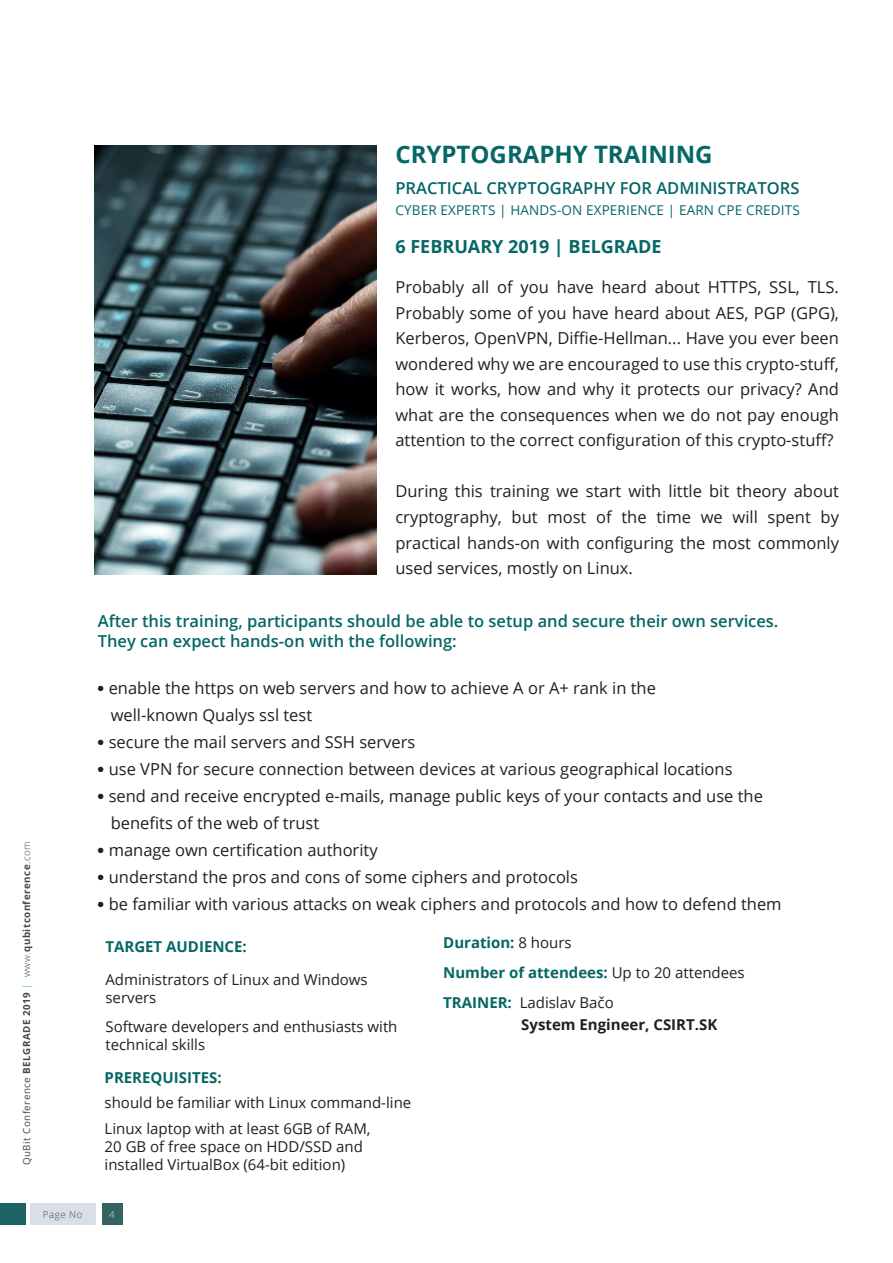
<style>
.page{position:relative;width:893px;height:1263px;background:#fff}
.page>*{position:absolute;margin:0;border:0;box-sizing:border-box;transform-origin:0 0}
.t1{font:700 24px "Open Sans";color:#056766}
.t2{font:700 18px "Open Sans";color:#056766}
.t3{font:16.5px/25.5px "Open Sans";color:#231f20;text-align:justify}
.t4{font:600 16.5px "Open Sans";color:#056766}
.t5{font:15px/18px "Open Sans";color:#231f20}
.t6{font:700 15px "Open Sans";color:#056766}
.t7{font:700 15px "Open Sans";color:#231f20}
.t8{font:13.5px "Open Sans";letter-spacing:.01em;color:#056766}
.t9{font:700 9.75px "Open Sans";letter-spacing:.05em;color:#42494e}
.t10{font:300 9.75px "Open Sans";letter-spacing:.05em;color:#42494e}
.t11{font:300 9.75px "Open Sans";color:#d8dfe6}
.s1{font-weight:400}
.s2{font-weight:300;color:#00aeae}
.s3{font-weight:300}
.s4{font-weight:400;color:#231f20}
.s5{font-weight:700;color:#056766}
</style>
<div class="page">
<div style="left:102px;top:1203px;width:20px;height:21px;background:#346362"></div>
<div style="left:30px;top:1203px;width:65px;height:21px;background:#d8dfe6"></div>
<div style="left:0;top:1203px;width:25px;height:21px;background:#1b6463"></div>
<img style="left:95px;top:146px;width:282px;height:429px">
<p class="t9" style="left:20px;top:1165px;width:325px;rotate:-90deg"><span class="s1">QuBit Conference</span> BELGRADE 2019 <span class="s2">|</span> <span class="s3">www.</span>qubitconference<span class="s3">.com</span></p>
<p class="t10" style="left:43px;top:1207px;width:41px">Page No</p>
<p class="t1" style="left:395px;top:137px;width:319px">CRYPTOGRAPHY TRAINING</p>
<p class="t4" style="left:395px;top:177px;width:405px">PRACTICAL CRYPTOGRAPHY FOR ADMINISTRATORS</p>
<p class="t8" style="left:395px;top:201px;width:406px">CYBER EXPERTS | HANDS-ON EXPERIENCE | EARN CPE CREDITS</p>
<p class="t2" style="left:395px;top:234px;width:268px">6 FEBRUARY 2019 | BELGRADE</p>
<p class="t3" style="left:395px;top:274px;width:445px">Probably all of you have heard about HTTPS, SSL, TLS.<br>Probably some of you have heard about AES, PGP (GPG), Kerberos, OpenVPN, Diffie-Hellman... Have you ever been wondered why we are encouraged to use this crypto-stuff, how it works, how and why it protects our privacy? And what are the consequences when we do not pay enough attention to the correct configuration of this crypto-stuff?</p>
<p class="t3" style="left:395px;top:478px;width:445px">During this training we start with little bit theory about cryptography, but most of the time we will spent by practical hands-on with configuring the most commonly used services, mostly on Linux.</p>
<p class="t4" style="left:98px;top:610px;width:682px">After this training, participants should be able to setup and secure their own services.</p>
<p class="t4" style="left:98px;top:630px;width:361px">They can expect hands-on with the following:</p>
<p class="t3" style="left:98px;top:674px;width:560px">● enable the https on web servers and how to achieve A or A+ rank in the</p>
<p class="t3" style="left:111px;top:701px;width:203px">well-known Qualys ssl test</p>
<p class="t3" style="left:98px;top:728px;width:319px">● secure the mail servers and SSH servers</p>
<p class="t3" style="left:98px;top:755px;width:636px">● use VPN for secure connection between devices at various geographical locations</p>
<p class="t3" style="left:98px;top:782px;width:667px">● send and receive encrypted e-mails, manage public keys of your contacts and use the</p>
<p class="t3" style="left:111px;top:809px;width:210px">benefits of the web of trust</p>
<p class="t3" style="left:98px;top:836px;width:281px">● manage own certification authority</p>
<p class="t3" style="left:98px;top:863px;width:482px">● understand the pros and cons of some ciphers and protocols</p>
<p class="t3" style="left:98px;top:890px;width:685px">● be familiar with various attacks on weak ciphers and protocols and how to defend them</p>
<p class="t6" style="left:443px;top:932px;width:130px">Duration: <span class="s4">8 hours</span></p>
<p class="t6" style="left:443px;top:962px;width:303px">Number of attendees: <span class="s4">Up to 20 attendees</span></p>
<p class="t5" style="left:443px;top:993px;width:172px"><span class="s5">TRAINER:</span> Ladislav Bačo</p>
<p class="t7" style="left:521px;top:1014px;width:198px">System Engineer, CSIRT.SK</p>
<p class="t6" style="left:105px;top:936px;width:143px">TARGET AUDIENCE:</p>
<p class="t5" style="left:105px;top:970px;width:264px">Administrators of Linux and Windows</p>
<p class="t5" style="left:105px;top:988px;width:52px">servers</p>
<p class="t5" style="left:105px;top:1017px;width:294px">Software developers and enthusiasts with technical skills</p>
<p class="t6" style="left:105px;top:1067px;width:119px">PREREQUISITES:</p>
<p class="t5" style="left:105px;top:1093px;width:308px">should be familiar with Linux command-line</p>
<p class="t5" style="left:105px;top:1119px;width:267px">Linux laptop with at least 6GB of RAM,</p>
<p class="t5" style="left:105px;top:1137px;width:260px">20 GB of free space on HDD/SSD and</p>
<p class="t5" style="left:105px;top:1155px;width:242px">installed VirtualBox (64-bit edition)</p>
<p class="t11" style="left:109px;top:1207px;width:7px">4</p>
</div>
